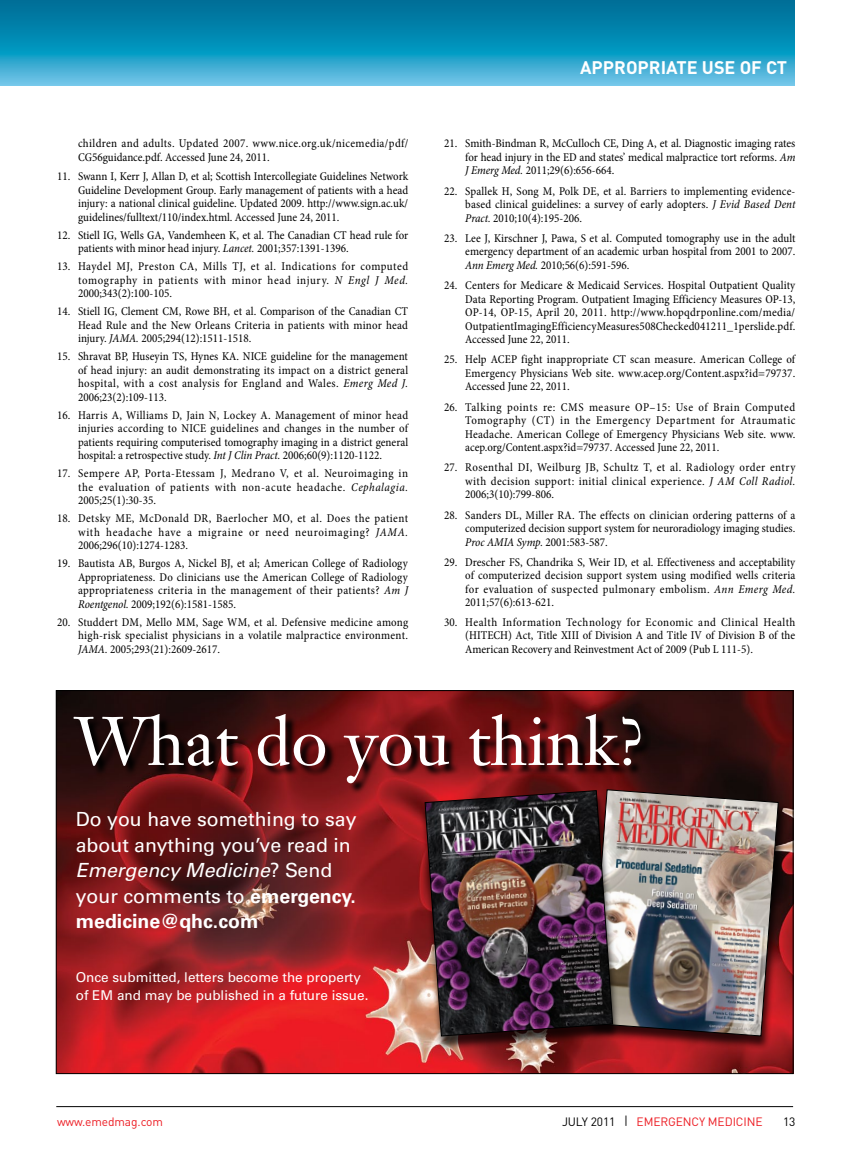
<style>
.page{position:relative;width:851px;height:1161px;background:#fff}
.page>*{position:absolute;margin:0;border:0;box-sizing:border-box;transform-origin:0 0}
.t1{font:67.5px "Janson Text LT Std";color:#fff}
.t2{font:19.5px/25.5px "Univers LT Std";color:#fff}
.t3{font:700 18px "DIN";color:#fff}
.t4{font:13.5px/18px "Univers LT Std";color:#fff}
.ref{font:condensed 12px/13.5px "Minion Pro";color:#000;text-align:justify}
.ref-2{font:condensed 12px/13.5px "Minion Pro";letter-spacing:.02em;color:#000}
.t5{font:12px "DIN";letter-spacing:-.01em;color:#ed1d24}
.t6{font:12px "DIN";color:#000}
.s1{font-style:italic}
.s2{font-weight:700}
.s3{color:#000}
</style>
<div class="page">
<hr style="left:56px;top:1106px;width:737px;height:1px;background:#000">
<svg style="left:0;top:0;width:794px;height:85px;background:#1993bb"></svg>
<img style="left:58px;top:692px;width:733px;height:380px">
<div style="left:585px;top:790px;width:202px;height:260px;background:#000;opacity:.75"></div>
<img style="left:620px;top:789px;width:159px;height:248px">
<div style="left:419px;top:792px;width:201px;height:259px;background:#000;opacity:.75"></div>
<img style="left:424px;top:795px;width:189px;height:242px">
<svg style="left:75px;top:716px;width:576px;height:79px;background:#581011"></svg>
<p class="ref-2" style="left:78px;top:137px;width:332px">children and adults. Updated 2007. www.nice.org.uk/nicemedia/pdf/<br>CG56guidance.pdf. Accessed June 24, 2011.</p>
<p class="ref" style="left:78px;top:170px;width:332px;text-indent:-21px">11. Swann I, Kerr J, Allan D, et al; Scottish Intercollegiate Guidelines Network Guideline Development Group. Early management of patients with a head injury: a national clinical guideline. Updated 2009. http://www.sign.ac.uk/ guidelines/fulltext/110/index.html. Accessed June 24, 2011.</p>
<p class="ref" style="left:78px;top:229px;width:332px;text-indent:-21px">12. Stiell IG, Wells GA, Vandemheen K, et al. The Canadian CT head rule for patients with minor head injury. <span class="s1">Lancet.</span> 2001;357:1391-1396.</p>
<p class="ref" style="left:78px;top:260px;width:332px;text-indent:-21px">13. Haydel MJ, Preston CA, Mills TJ, et al. Indications for computed tomography in patients with minor head injury. <span class="s1">N Engl J Med.<br></span>2000;343(2):100-105.</p>
<p class="ref" style="left:78px;top:305px;width:331px;text-indent:-21px">14. Stiell IG, Clement CM, Rowe BH, et al. Comparison of the Canadian CT Head Rule and the New Orleans Criteria in patients with minor head injury. <span class="s1">JAMA.</span> 2005;294(12):1511-1518.</p>
<p class="ref" style="left:78px;top:350px;width:331px;text-indent:-21px">15. Shravat BP, Huseyin TS, Hynes KA. NICE guideline for the management of head injury: an audit demonstrating its impact on a district general hospital, with a cost analysis for England and Wales. <span class="s1">Emerg Med J.<br></span>2006;23(2):109-113.</p>
<p class="ref" style="left:78px;top:409px;width:332px;text-indent:-21px">16. Harris A, Williams D, Jain N, Lockey A. Management of minor head injuries according to NICE guidelines and changes in the number of patients requiring computerised tomography imaging in a district general hospital: a retrospective study. <span class="s1">Int J Clin Pract.</span> 2006;60(9):1120-1122.</p>
<p class="ref" style="left:78px;top:467px;width:331px;text-indent:-21px">17. Sempere AP, Porta-Etessam J, Medrano V, et al. Neuroimaging in the evaluation of patients with non-acute headache. <span class="s1">Cephalagia.<br></span>2005;25(1):30-35.</p>
<p class="ref" style="left:78px;top:512px;width:332px;text-indent:-21px">18. Detsky ME, McDonald DR, Baerlocher MO, et al. Does the patient with headache have a migraine or need neuroimaging? <span class="s1">JAMA.<br></span>2006;296(10):1274-1283.</p>
<p class="ref" style="left:78px;top:557px;width:332px;text-indent:-21px">19. Bautista AB, Burgos A, Nickel BJ, et al; American College of Radiology Appropriateness. Do clinicians use the American College of Radiology appropriateness criteria in the management of their patients? <span class="s1">Am J Roentgenol.</span> 2009;192(6):1581-1585.</p>
<p class="ref" style="left:78px;top:616px;width:331px;text-indent:-21px">20. Studdert DM, Mello MM, Sage WM, et al. Defensive medicine among high-risk specialist physicians in a volatile malpractice environment.<br><span class="s1">JAMA.</span> 2005;293(21):2609-2617.</p>
<h3 class="t3" style="left:580px;top:55px;width:208px">APPROPRIATE USE OF CT</h3>
<p class="ref" style="left:465px;top:137px;width:331px;text-indent:-21px">21. Smith-Bindman R, McCulloch CE, Ding A, et al. Diagnostic imaging rates for head injury in the ED and states’ medical malpractice tort reforms. <span class="s1">Am J Emerg Med.</span> 2011;29(6):656-664.</p>
<p class="ref" style="left:465px;top:184px;width:332px;text-indent:-21px">22. Spallek H, Song M, Polk DE, et al. Barriers to implementing evidence&shy;based clinical guidelines: a survey of early adopters. <span class="s1">J Evid Based Dent Pract.</span> 2010;10(4):195-206.</p>
<p class="ref" style="left:465px;top:232px;width:332px;text-indent:-21px">23. Lee J, Kirschner J, Pawa, S et al. Computed tomography use in the adult emergency department of an academic urban hospital from 2001 to 2007.<br><span class="s1">Ann Emerg Med.</span> 2010;56(6):591-596.</p>
<p class="ref" style="left:465px;top:279px;width:332px;text-indent:-21px">24. Centers for Medicare &amp; Medicaid Services. Hospital Outpatient Quality Data Reporting Program. Outpatient Imaging Efficiency Measures OP-13, OP-14, OP-15, April 20, 2011. http://www.hopqdrponline.com/media/ OutpatientImagingEfficiencyMeasures508Checked041211_1perslide.pdf.<br>Accessed June 22, 2011.</p>
<p class="ref" style="left:465px;top:353px;width:331px;text-indent:-21px">25. Help ACEP fight inappropriate CT scan measure. American College of Emergency Physicians Web site. www.acep.org/Content.aspx?id=79737.<br>Accessed June 22, 2011.</p>
<p class="ref" style="left:465px;top:400px;width:332px;text-indent:-21px">26. Talking points re: CMS measure OP–15: Use of Brain Computed Tomography (CT) in the Emergency Department for Atraumatic Headache. American College of Emergency Physicians Web site. www. acep.org/Content.aspx?id=79737. Accessed June 22, 2011.</p>
<p class="ref" style="left:465px;top:461px;width:332px;text-indent:-21px">27. Rosenthal DI, Weilburg JB, Schultz T, et al. Radiology order entry with decision support: initial clinical experience. <span class="s1">J AM Coll Radiol.<br></span>2006;3(10):799-806.</p>
<p class="ref" style="left:465px;top:508px;width:332px;text-indent:-21px">28. Sanders DL, Miller RA. The effects on clinician ordering patterns of a computerized decision support system for neuroradiology imaging studies.<br><span class="s1">Proc AMIA Symp.</span> 2001:583-587.</p>
<p class="ref" style="left:465px;top:556px;width:332px;text-indent:-21px">29. Drescher FS, Chandrika S, Weir ID, et al. Effectiveness and acceptability of computerized decision support system using modified wells criteria for evaluation of suspected pulmonary embolism. <span class="s1">Ann Emerg Med.<br></span>2011;57(6):613-621.</p>
<p class="ref" style="left:465px;top:616px;width:332px;text-indent:-21px">30. Health Information Technology for Economic and Clinical Health (HITECH) Act, Title XIII of Division A and Title IV of Division B of the American Recovery and Reinvestment Act of 2009 (Pub L 111-5).</p>
<p class="t1" style="left:74px;top:699px;width:574px">What do you think?</p>
<p class="t2" style="left:76px;top:807px;width:282px">Do you have something to say about anything you’ve read in<br><span class="s1">Emergency Medicine</span>? Send your comments to <span class="s2">emergency. medicine@qhc.com</span></p>
<p class="t4" style="left:76px;top:969px;width:294px">Once submitted, letters become the property of EM and may be published in a future issue.</p>
<p class="t5" style="left:57px;top:1115px;width:108px">www.emedmag.com</p>
<p class="t5" style="left:562px;top:1115px;width:202px"><span class="s3">JULY 2011 |</span> EMERGENCY MEDICINE</p>
<p class="t6" style="left:783px;top:1115px;width:14px">13</p>
</div>
